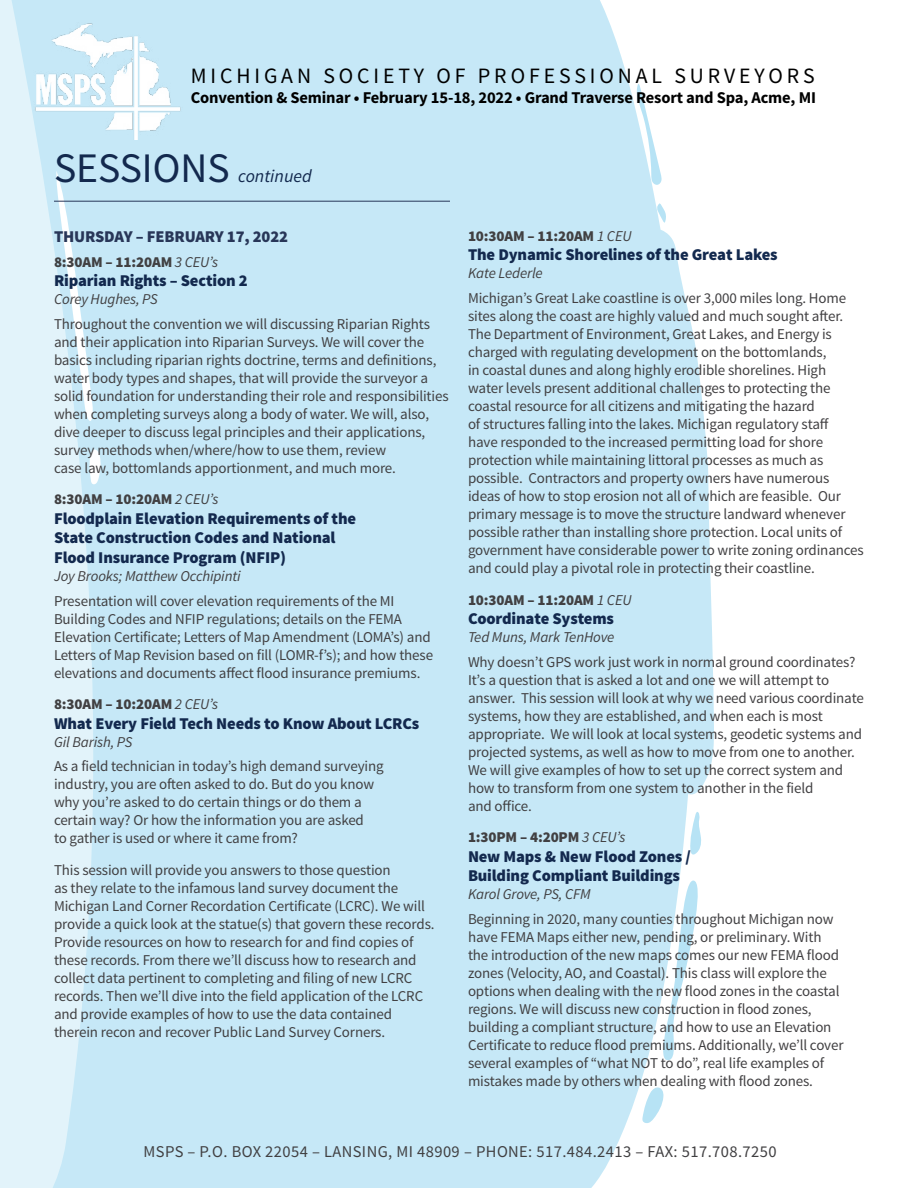
<style>
.page{position:relative;width:918px;height:1188px;background:#fff}
.page>*{position:absolute;margin:0;border:0;box-sizing:border-box;transform-origin:0 0}
.t1{font:42px "Source Sans Pro";color:#13294e}
.t2{font:21.9px "Source Sans Pro";letter-spacing:.18em;color:#000}
.t3{font:italic 18px "Source Sans Pro";color:#13294e}
.t4{font:900 16.5px/19.5px "Source Sans Pro";letter-spacing:-.01em;color:#13294e}
.t5{font:700 16.5px "Source Sans Pro";letter-spacing:-.01em;color:#000}
.t6{font:16.5px "Source Sans Pro";letter-spacing:.025em;color:#414042}
.t7{font:900 16.5px "Source Sans Pro";letter-spacing:-.01em;color:#283658}
.t8{font:15px/18px "Source Sans Pro";letter-spacing:-.01em;color:#414042}
.t9{font:900 15px "Source Sans Pro";letter-spacing:-.01em;color:#414042}
.t10{font:italic 15px "Source Sans Pro";letter-spacing:-.01em;color:#414042}
.s1{font-weight:400;font-style:italic}
</style>
<div class="page">
<div style="left:93px;top:0;width:621px;height:1188px;background:#c6e8f7"></div>
<svg style="left:690px;top:809px;width:12px;height:46px"></svg>
<svg style="left:658px;top:881px;width:47px;height:179px"></svg>
<svg style="left:642px;top:1084px;width:22px;height:40px"></svg>
<svg style="left:657px;top:202px;width:9px;height:21px"></svg>
<svg style="left:635px;top:80px;width:27px;height:105px"></svg>
<svg style="left:0;top:0;width:93px;height:1188px;background:#def1f9"></svg>
<svg style="left:89px;top:447px;width:12px;height:38px"></svg>
<svg style="left:56px;top:171px;width:39px;height:258px"></svg>
<img style="left:27px;top:16px;width:158px;height:123px">
<hr style="left:54px;top:201px;width:396px;height:1px;background:#283658">
<h2 class="t2" style="left:191px;top:62px;width:625px">MICHIGAN SOCIETY OF PROFESSIONAL SURVEYORS</h2>
<p class="t5" style="left:191px;top:87px;width:627px">Convention &amp; Seminar • February 15-18, 2022 • Grand Traverse Resort and Spa, Acme, MI</p>
<h1 class="t1" style="left:54px;top:142px;width:177px">SESSIONS</h1>
<p class="t3" style="left:238px;top:165px;width:75px">continued</p>
<p class="t7" style="left:54px;top:226px;width:235px">THURSDAY – FEBRUARY 17, 2022</p>
<p class="t9" style="left:54px;top:252px;width:166px">8:30AM – 11:20AM <span class="s1">3 CEU’s</span></p>
<p class="t4" style="left:54px;top:272px;width:195px">Riparian Rights – Section 2</p>
<p class="t10" style="left:54px;top:290px;width:105px">Corey Hughes, PS</p>
<p class="t8" style="left:54px;top:315px;width:396px">Throughout the convention we will discussing Riparian Rights and their application into Riparian Surveys. We will cover the basics including riparian rights doctrine, terms and definitions, water body types and shapes, that will provide the surveyor a solid foundation for understanding their role and responsibilities when completing surveys along a body of water. We will, also, dive deeper to discuss legal principles and their applications, survey methods when/where/how to use them, review<br>case law, bottomlands apportionment, and much more.</p>
<p class="t9" style="left:54px;top:490px;width:166px">8:30AM – 10:20AM <span class="s1">2 CEU’s</span></p>
<p class="t4" style="left:54px;top:509px;width:304px">Floodplain Elevation Requirements of the<br>State Construction Codes and National<br>Flood Insurance Program (NFIP)</p>
<p class="t10" style="left:54px;top:567px;width:188px">Joy Brooks; Matthew Occhipinti</p>
<p class="t8" style="left:54px;top:592px;width:381px">Presentation will cover elevation requirements of the MI Building Codes and NFIP regulations; details on the FEMA Elevation Certificate; Letters of Map Amendment (LOMA’s) and Letters of Map Revision based on fill (LOMR-f’s); and how these elevations and documents affect flood insurance premiums.</p>
<p class="t9" style="left:54px;top:694px;width:166px">8:30AM – 10:20AM <span class="s1">2 CEU’s</span></p>
<p class="t4" style="left:54px;top:714px;width:367px">What Every Field Tech Needs to Know About LCRCs</p>
<p class="t10" style="left:54px;top:732px;width:80px">Gil Barish, PS</p>
<p class="t8" style="left:54px;top:758px;width:331px">As a field technician in today’s high demand surveying industry, you are often asked to do. But do you know why you’re asked to do certain things or do them a certain way? Or how the information you are asked<br>to gather is used or where it came from?</p>
<p class="t8" style="left:54px;top:861px;width:382px">This session will provide you answers to those question<br>as they relate to the infamous land survey document the Michigan Land Corner Recordation Certificate (LCRC). We will provide a quick look at the statue(s) that govern these records.<br>Provide resources on how to research for and find copies of these records. From there we’ll discuss how to research and collect data pertinent to completing and filing of new LCRC records. Then we’ll dive into the field application of the LCRC and provide examples of how to use the data contained therein recon and recover Public Land Survey Corners.</p>
<p class="t9" style="left:468px;top:226px;width:165px">10:30AM – 11:20AM <span class="s1">1 CEU</span></p>
<p class="t4" style="left:468px;top:246px;width:311px">The Dynamic Shorelines of the Great Lakes</p>
<p class="t10" style="left:468px;top:264px;width:76px">Kate Lederle</p>
<p class="t8" style="left:468px;top:289px;width:397px">Michigan’s Great Lake coastline is over 3,000 miles long. Home sites along the coast are highly valued and much sought after.<br>The Department of Environment, Great Lakes, and Energy is charged with regulating development on the bottomlands,<br>in coastal dunes and along highly erodible shorelines. High water levels present additional challenges to protecting the coastal resource for all citizens and mitigating the hazard<br>of structures falling into the lakes. Michigan regulatory staff<br>have responded to the increased permitting load for shore protection while maintaining littoral processes as much as possible. Contractors and property owners have numerous ideas of how to stop erosion not all of which are feasible. Our primary message is to move the structure landward whenever possible rather than installing shore protection. Local units of government have considerable power to write zoning ordinances and could play a pivotal role in protecting their coastline.</p>
<p class="t9" style="left:468px;top:590px;width:165px">10:30AM – 11:20AM <span class="s1">1 CEU</span></p>
<p class="t4" style="left:468px;top:609px;width:148px">Coordinate Systems</p>
<p class="t10" style="left:468px;top:628px;width:148px">Ted Muns, Mark TenHove</p>
<p class="t8" style="left:468px;top:653px;width:398px">Why doesn’t GPS work just work in normal ground coordinates?<br>It’s a question that is asked a lot and one we will attempt to answer. This session will look at why we need various coordinate systems, how they are established, and when each is most appropriate. We will look at local systems, geodetic systems and projected systems, as well as how to move from one to another.<br>We will give examples of how to set up the correct system and how to transform from one system to another in the field<br>and office.</p>
<p class="t9" style="left:468px;top:827px;width:159px">1:30PM – 4:20PM <span class="s1">3 CEU’s</span></p>
<p class="t4" style="left:468px;top:847px;width:225px">New Maps &amp; New Flood Zones /<br>Building Compliant Buildings</p>
<p class="t10" style="left:468px;top:885px;width:124px">Karol Grove, PS, CFM</p>
<p class="t8" style="left:468px;top:910px;width:377px">Beginning in 2020, many counties throughout Michigan now have FEMA Maps either new, pending, or preliminary. With the introduction of the new maps comes our new FEMA flood zones (Velocity, AO, and Coastal). This class will explore the options when dealing with the new flood zones in the coastal regions. We will discuss new construction in flood zones, building a compliant structure, and how to use an Elevation Certificate to reduce flood premiums. Additionally, we’ll cover several examples of “what NOT to do”, real life examples of mistakes made by others when dealing with flood zones.</p>
<p class="t6" style="left:144px;top:1141px;width:635px">MSPS – P.O. BOX 22054 – LANSING, MI 48909 – PHONE: 517.484.2413 – FAX: 517.708.7250</p>
</div>
